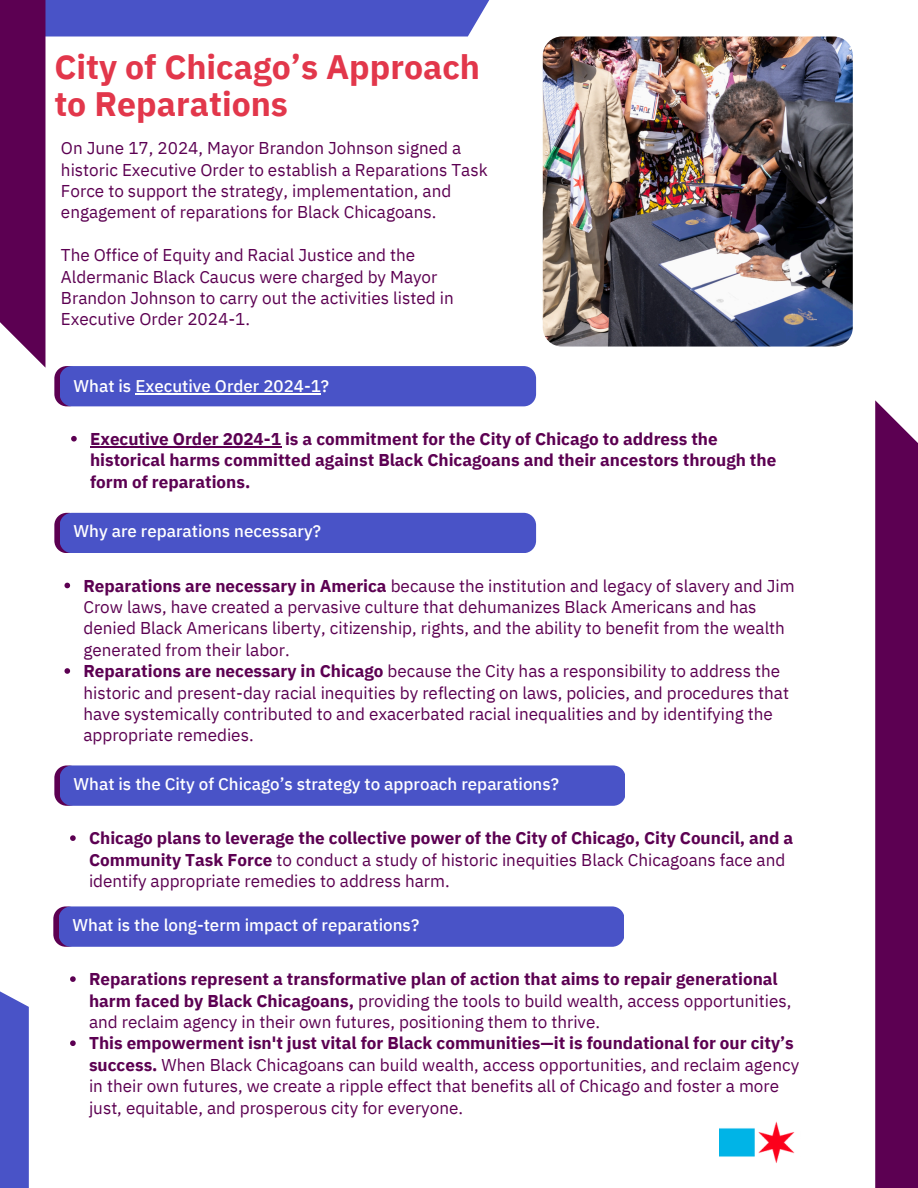
<style>
.page{position:relative;width:918px;height:1188px;background:#fff}
.page>*{position:absolute;margin:0;border:0;box-sizing:border-box;transform-origin:0 0}
.t1{font:700 33.9px/37.2px "IBM Plex Sans";color:#e2374b}
.t2{font:17.1px/21.3px "IBM Plex Sans";color:#5c0052}
.t3{font:700 17.1px/21.3px "IBM Plex Sans";color:#5c0052}
.t4{font:500 16.95px "IBM Plex Sans";color:#fff}
.s1{font-weight:700}
</style>
<div class="page">
<div style="left:0;top:0;width:543px;height:37px;background:#4953c7"></div>
<div style="left:875px;top:400px;width:43px;height:788px;background:#5c0052"></div>
<svg style="left:54px;top:366px;width:15px;height:40px"></svg>
<div style="left:60px;top:366px;width:476px;height:40px;background:#4953c7;border-radius:12px"></div>
<hr style="left:135px;top:394px;width:186px;height:1px;background:#fff">
<svg style="left:54px;top:513px;width:15px;height:40px"></svg>
<div style="left:60px;top:513px;width:476px;height:40px;background:#4953c7;border-radius:12px"></div>
<img style="left:543px;top:37px;width:310px;height:310px;border-radius:19px">
<svg style="left:54px;top:765px;width:15px;height:41px"></svg>
<div style="left:60px;top:765px;width:565px;height:41px;background:#4953c7;border-radius:12px"></div>
<svg style="left:53px;top:906px;width:15px;height:41px"></svg>
<div style="left:59px;top:906px;width:565px;height:41px;background:#4953c7;border-radius:12px"></div>
<svg style="left:64px;top:583px;width:6px;height:5px"></svg>
<svg style="left:64px;top:668px;width:6px;height:6px"></svg>
<svg style="left:71px;top:436px;width:6px;height:6px"></svg>
<hr style="left:90px;top:446px;width:191px;height:1px;background:#5c0052">
<svg style="left:70px;top:835px;width:6px;height:6px"></svg>
<svg style="left:70px;top:976px;width:6px;height:6px"></svg>
<svg style="left:70px;top:1040px;width:6px;height:6px"></svg>
<div style="left:0;top:0;width:45px;height:367px;background:#5c0052"></div>
<svg style="left:0;top:991px;width:29px;height:197px;background:#515ac9"></svg>
<img style="left:719px;top:1121px;width:76px;height:42px">
<h1 class="t1" style="left:54px;top:48px;width:427px">City of Chicago’s Approach to Reparations</h1>
<p class="t2" style="left:61px;top:137px;width:428px">On June 17, 2024, Mayor Brandon Johnson signed a historic Executive Order to establish a Reparations Task Force to support the strategy, implementation, and engagement of reparations for Black Chicagoans.</p>
<p class="t2" style="left:61px;top:244px;width:394px">The Office of Equity and Racial Justice and the Aldermanic Black Caucus were charged by Mayor Brandon Johnson to carry out the activities listed in Executive Order 2024-1.</p>
<p class="t4" style="left:74px;top:375px;width:257px">What is Executive Order 2024-1?</p>
<p class="t3" style="left:90px;top:428px;width:688px">Executive Order 2024-1 is a commitment for the City of Chicago to address the historical harms committed against Black Chicagoans and their ancestors through the form of reparations.</p>
<p class="t4" style="left:74px;top:520px;width:249px">Why are reparations necessary?</p>
<p class="t2" style="left:83px;top:575px;width:713px"><span class="s1">Reparations are necessary in America</span> because the institution and legacy of slavery and Jim Crow laws, have created a pervasive culture that dehumanizes Black Americans and has denied Black Americans liberty, citizenship, rights, and the ability to benefit from the wealth generated from their labor.</p>
<h2 class="t2" style="left:83px;top:660px;width:707px"><span class="s1">Reparations are necessary in Chicago</span> because the City has a responsibility to address the historic and present-day racial inequities by reflecting on laws, policies, and procedures that have systemically contributed to and exacerbated racial inequalities and by identifying the appropriate remedies.</h2>
<h2 class="t4" style="left:74px;top:773px;width:487px">What is the City of Chicago’s strategy to approach reparations?</h2>
<p class="t2" style="left:89px;top:827px;width:706px"><span class="s1">Chicago plans to leverage the collective power of the City of Chicago, City Council, and a<br>Community Task Force</span> to conduct a study of historic inequities Black Chicagoans face and identify appropriate remedies to address harm.</p>
<p class="t4" style="left:73px;top:914px;width:348px">What is the long-term impact of reparations?</p>
<p class="t2" style="left:89px;top:968px;width:704px"><span class="s1">Reparations represent a transformative plan of action that aims to repair generational harm faced by Black Chicagoans,</span> providing the tools to build wealth, access opportunities, and reclaim agency in their own futures, positioning them to thrive.</p>
<h2 class="t2" style="left:89px;top:1032px;width:712px"><span class="s1">This empowerment isn't just vital for Black communities—it is foundational for our city’s success.</span> When Black Chicagoans can build wealth, access opportunities, and reclaim agency in their own futures, we create a ripple effect that benefits all of Chicago and foster a more just, equitable, and prosperous city for everyone.</h2>
</div>
